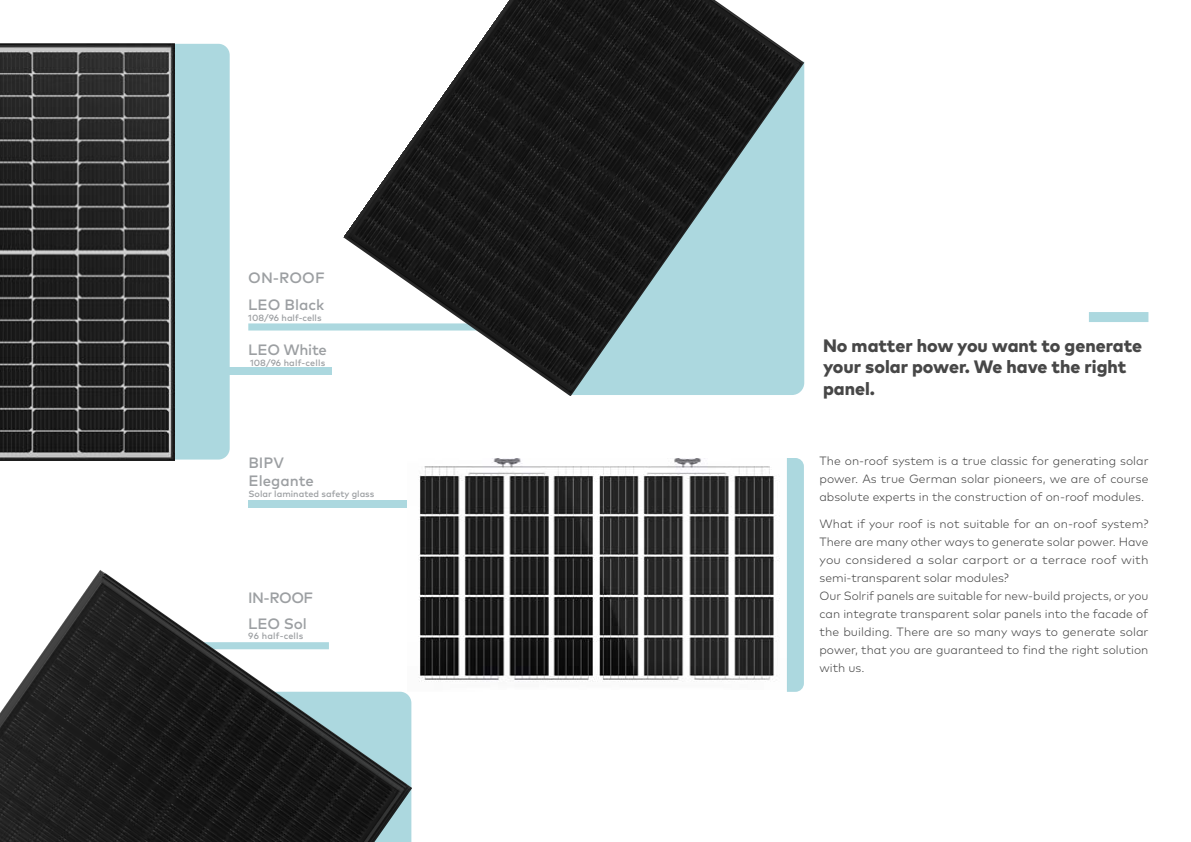
<style>
.page{position:relative;width:1191px;height:842px;background:#fff}
.page>*{position:absolute;margin:0;border:0;box-sizing:border-box;transform-origin:0 0}
.t1{font:800 18px/21.6px "Mark Pro";color:#474747}
.t2{font:500 15px/18px "Mark Pro";color:#9c9fa2}
.t3{font:500 15px "Mark Pro";letter-spacing:-.02em;color:#9c9fa2}
.t4{font:300 12px/18px "Mark Pro";color:#474747;text-align:justify}
.t5{font:500 9px "Mark Pro";color:#9c9fa2}
.t6{font:500 9px "Mark Pro";letter-spacing:.02em;color:#9c9fa2}
</style>
<div class="page">
<div style="left:127px;top:44px;width:103px;height:415px;background:#acd8df;border-radius:11px"></div>
<div style="left:136px;top:368px;width:195px;height:7px;background:#acd8df"></div>
<img style="left:0;top:43px;width:175px;height:417px">
<div style="left:248px;top:500px;width:163px;height:7px;background:#acd8df"></div>
<svg style="left:248px;top:323px;width:95px;height:7px"></svg>
<img style="left:343px;top:0;width:461px;height:396px">
<img style="left:0;top:570px;width:412px;height:272px">
<div style="left:1089px;top:312px;width:59px;height:10px;background:#acd8df"></div>
<img style="left:408px;top:458px;width:372px;height:234px">
<div style="left:787px;top:458px;width:17px;height:234px;background:#acd8df"></div>
<p class="t2" style="left:248px;top:267px;width:78px">ON-ROOF</p>
<p class="t2" style="left:248px;top:295px;width:77px">LEO Black</p>
<p class="t5" style="left:248px;top:311px;width:75px">108/96 half-cells</p>
<p class="t3" style="left:248px;top:338px;width:80px">LEO White</p>
<p class="t5" style="left:250px;top:356px;width:77px">108/96 half-cells</p>
<p class="t2" style="left:248px;top:453px;width:67px">BIPV<br>Elegante</p>
<p class="t5" style="left:248px;top:487px;width:127px">Solar laminated safety glass</p>
<p class="t2" style="left:248px;top:587px;width:66px">IN-ROOF</p>
<p class="t2" style="left:248px;top:613px;width:60px">LEO Sol</p>
<p class="t6" style="left:248px;top:629px;width:57px">96 half-cells</p>
<h1 class="t1" style="left:823px;top:333px;width:321px">No matter how you want to generate your solar power. We have the right panel.</h1>
<p class="t4" style="left:819px;top:451px;width:330px">The on-roof system is a true classic for generating solar power. As true German solar pioneers, we are of course absolute experts in the construction of on-roof modules.</p>
<p class="t4" style="left:819px;top:514px;width:330px;text-align:left">What if your roof is not suitable for an on-roof system?<br>There are many other ways to generate solar power. Have you considered a solar carport or a terrace roof with semi-transparent solar modules?<br>Our Solrif panels are suitable for new-build projects, or you can integrate transparent solar panels into the facade of the building. There are so many ways to generate solar power, that you are guaranteed to find the right solution with us.</p>
</div>
